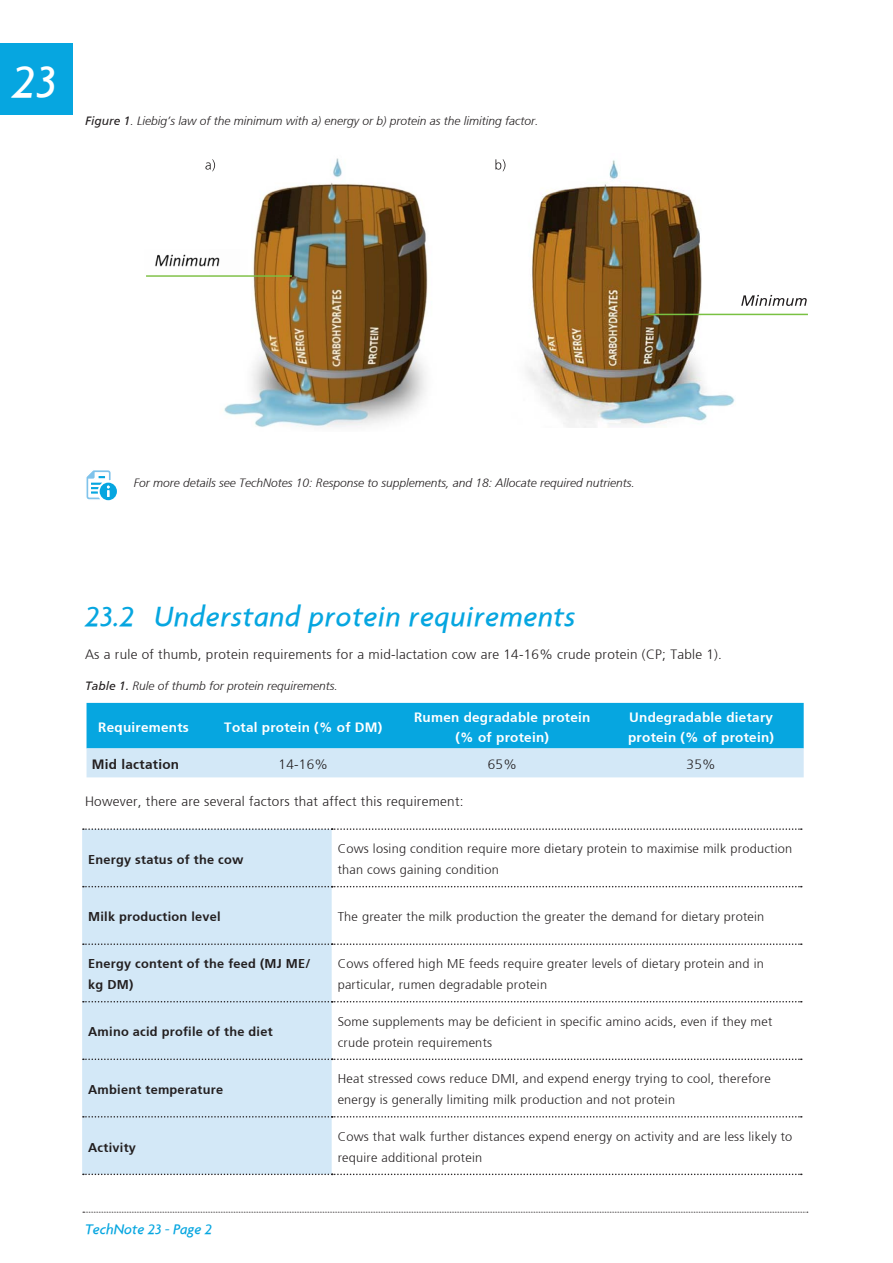
<style>
.page{position:relative;width:893px;height:1263px;background:#fff}
.page>*{position:absolute;margin:0;border:0;box-sizing:border-box;transform-origin:0 0}
.t1{font:italic 500 48px "Agenda";color:#fff}
.Sub_heading{font:italic 500 30px "Agenda";letter-spacing:.02em;color:#06a6e0}
.t2{font:italic 500 15px "Agenda";color:#06a6e0}
.Body_Copy{font:300 13.5px "Frutiger";letter-spacing:.02em;color:#231f20}
.Body_Copy-2{font:700 13.5px/20.2px "Frutiger";letter-spacing:.02em;color:#fff;text-align:center}
.Body_Copy-3{font:700 13.5px "Frutiger";letter-spacing:.02em;color:#231f20}
.Bullet_point_dot{font:300 12.75px/21px "Frutiger";letter-spacing:.02em;color:#231f20}
.Bullet_point_dot-2{font:700 12.75px/21px "Frutiger";letter-spacing:.02em;color:#231f20}
.t3{font:italic 300 12px "Frutiger";color:#231f20}
.s1{font-weight:400}
</style>
<div class="page">
<svg style="left:83px;top:1212px;width:725px;height:1px"></svg>
<div style="left:0;top:43px;width:72px;height:72px;background:#06a6e0"></div>
<svg style="left:86px;top:470px;width:31px;height:31px"></svg>
<img style="left:212px;top:158px;width:216px;height:269px">
<hr style="left:146px;top:275px;width:146px;height:2px;background:#7cbf43">
<img style="left:239px;top:250px;width:8px;height:26px">
<img style="left:146px;top:254px;width:63px;height:22px">
<img style="left:209px;top:250px;width:30px;height:26px">
<svg style="left:205px;top:159px;width:10px;height:12px"></svg>
<img style="left:502px;top:160px;width:252px;height:268px">
<svg style="left:495px;top:159px;width:10px;height:12px"></svg>
<svg style="left:87px;top:703px;width:717px;height:74px;background:#56bfe8"></svg>
<div style="left:82px;top:829px;width:250px;height:345px;background:#d3e8f7"></div>
<svg style="left:83px;top:828px;width:719px;height:2px"></svg>
<svg style="left:83px;top:886px;width:719px;height:1px"></svg>
<svg style="left:83px;top:943px;width:719px;height:2px"></svg>
<svg style="left:83px;top:1001px;width:719px;height:1px"></svg>
<svg style="left:83px;top:1058px;width:719px;height:2px"></svg>
<svg style="left:83px;top:1116px;width:719px;height:1px"></svg>
<svg style="left:83px;top:1173px;width:719px;height:2px"></svg>
<hr style="left:647px;top:314px;width:161px;height:1px;background:#79c142">
<svg style="left:741px;top:295px;width:66px;height:11px"></svg>
<h1 class="t1" style="left:12px;top:53px;width:46px">23</h1>
<p class="t3" style="left:85px;top:114px;width:455px"><span class="s1">Figure 1</span>. Liebig’s law of the minimum with a) energy or b) protein as the limiting factor.</p>
<p class="t3" style="left:134px;top:476px;width:502px">For more details see TechNotes 10: Response to supplements, and 18: Allocate required nutrients.</p>
<p class="Sub_heading" style="left:85px;top:598px;width:492px">23.2 Understand protein requirements</p>
<p class="Body_Copy" style="left:85px;top:646px;width:638px">As a rule of thumb, protein requirements for a mid-lactation cow are 14-16% crude protein (CP; Table 1).</p>
<p class="t3" style="left:85px;top:679px;width:254px"><span class="s1">Table 1.</span> Rule of thumb for protein requirements.</p>
<p class="Body_Copy-2" style="left:98px;top:717px;width:92px">Requirements</p>
<p class="Body_Copy-2" style="left:224px;top:717px;width:160px">Total protein (% of DM)</p>
<p class="Body_Copy-2" style="left:414px;top:707px;width:178px">Rumen degradable protein (% of protein)</p>
<p class="Body_Copy-2" style="left:628px;top:707px;width:147px;text-align:left">Undegradable dietary protein (% of protein)</p>
<p class="Body_Copy-3" style="left:92px;top:757px;width:89px">Mid lactation</p>
<p class="Body_Copy" style="left:279px;top:757px;width:51px">14-16%</p>
<p class="Body_Copy" style="left:488px;top:757px;width:31px">65%</p>
<p class="Body_Copy" style="left:687px;top:757px;width:31px">35%</p>
<p class="Body_Copy" style="left:85px;top:794px;width:380px">However, there are several factors that affect this requirement:</p>
<p class="Bullet_point_dot-2" style="left:88px;top:849px;width:157px">Energy status of the cow</p>
<p class="Bullet_point_dot" style="left:338px;top:838px;width:456px">Cows losing condition require more dietary protein to maximise milk production than cows gaining condition</p>
<p class="Bullet_point_dot-2" style="left:88px;top:906px;width:134px">Milk production level</p>
<p class="Bullet_point_dot" style="left:338px;top:906px;width:428px">The greater the milk production the greater the demand for dietary protein</p>
<p class="Bullet_point_dot-2" style="left:88px;top:953px;width:224px">Energy content of the feed (MJ ME/ kg DM)</p>
<p class="Bullet_point_dot" style="left:338px;top:953px;width:428px">Cows offered high ME feeds require greater levels of dietary protein and in particular, rumen degradable protein</p>
<p class="Bullet_point_dot-2" style="left:88px;top:1021px;width:186px">Amino acid profile of the diet</p>
<p class="Bullet_point_dot" style="left:338px;top:1011px;width:436px">Some supplements may be deficient in specific amino acids, even if they met crude protein requirements</p>
<p class="Bullet_point_dot-2" style="left:88px;top:1079px;width:136px">Ambient temperature</p>
<p class="Bullet_point_dot" style="left:338px;top:1069px;width:435px">Heat stressed cows reduce DMI, and expend energy trying to cool, therefore energy is generally limiting milk production and not protein</p>
<p class="Bullet_point_dot-2" style="left:88px;top:1137px;width:49px">Activity</p>
<p class="Bullet_point_dot" style="left:338px;top:1126px;width:456px">Cows that walk further distances expend energy on activity and are less likely to require additional protein</p>
<p class="t2" style="left:85px;top:1220px;width:129px">TechNote 23 - Page 2</p>
</div>
